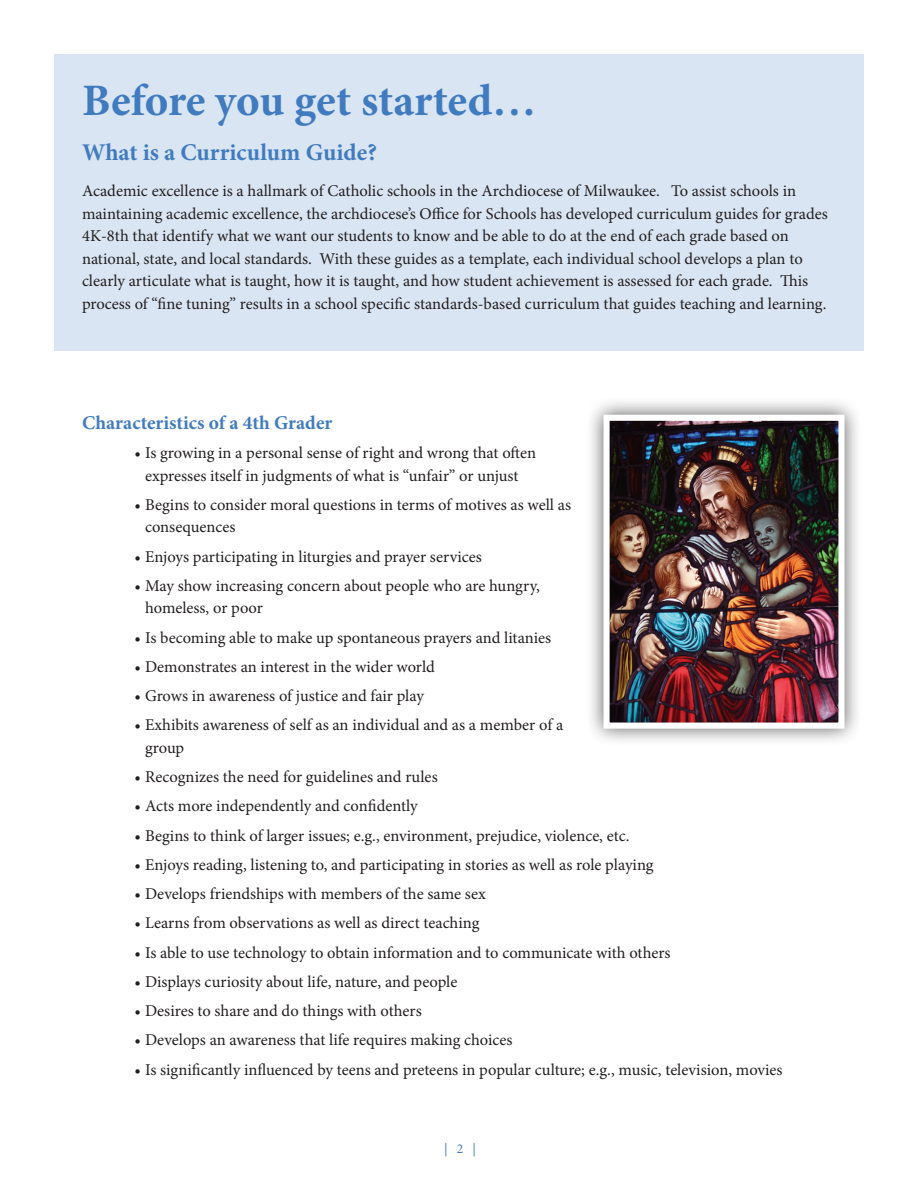
<style>
.page{position:relative;width:918px;height:1188px;background:#fff}
.page>*{position:absolute;margin:0;border:0;box-sizing:border-box;transform-origin:0 0}
.t1{font:700 45px "Minion Pro";letter-spacing:-.005em;color:#417bbf}
.t2{font:700 24px "Minion Pro";color:#417bbf}
.t3{font:700 19.5px "Minion Pro";color:#417bbf}
.t4{font:16.5px/22.5px "Minion Pro";color:#231f20}
.t5{font:13.5px "Minion Pro";color:#417bbf}
</style>
<div class="page">
<div style="left:54px;top:54px;width:810px;height:297px;background:#d9e5f2"></div>
<div style="left:586px;top:397px;width:277px;height:350px;background:#231f20;opacity:.75"></div>
<img style="left:611px;top:422px;width:227px;height:300px">
<div style="left:604px;top:415px;width:241px;height:314px;border:6px solid #fff"></div>
<p class="t1" style="left:82px;top:69px;width:456px">Before you get started…</p>
<p class="t2" style="left:82px;top:136px;width:296px">What is a Curriculum Guide?</p>
<p class="t4" style="left:82px;top:180px;width:747px">Academic excellence is a hallmark of Catholic schools in the Archdiocese of Milwaukee. To assist schools in maintaining academic excellence, the archdiocese’s Office for Schools has developed curriculum guides for grades 4K-8th that identify what we want our students to know and be able to do at the end of each grade based on national, state, and local standards. With these guides as a template, each individual school develops a plan to clearly articulate what is taught, how it is taught, and how student achievement is assessed for each grade. This process of “fine tuning” results in a school specific standards-based curriculum that guides teaching and learning.</p>
<p class="t3" style="left:82px;top:409px;width:252px">Characteristics of a 4th Grader</p>
<p class="t4" style="left:135px;top:442px;width:403px;text-align:center">• Is growing in a personal sense of right and wrong that often expresses itself in judgments of what is “unfair” or unjust</p>
<p class="t4" style="left:145px;top:493px;width:428px;text-indent:-10px">• Begins to consider moral questions in terms of motives as well as consequences</p>
<p class="t4" style="left:135px;top:545px;width:349px">• Enjoys participating in liturgies and prayer services</p>
<p class="t4" style="left:145px;top:574px;width:396px;text-indent:-10px">• May show increasing concern about people who are hungry, homeless, or poor</p>
<p class="t4" style="left:135px;top:626px;width:418px">• Is becoming able to make up spontaneous prayers and litanies</p>
<p class="t4" style="left:135px;top:655px;width:302px">• Demonstrates an interest in the wider world</p>
<p class="t4" style="left:135px;top:685px;width:291px">• Grows in awareness of justice and fair play</p>
<p class="t4" style="left:145px;top:714px;width:420px;text-indent:-10px">• Exhibits awareness of self as an individual and as a member of a group</p>
<p class="t4" style="left:135px;top:766px;width:305px">• Recognizes the need for guidelines and rules</p>
<p class="t4" style="left:135px;top:795px;width:285px">• Acts more independently and confidently</p>
<p class="t4" style="left:135px;top:824px;width:496px">• Begins to think of larger issues; e.g., environment, prejudice, violence, etc.</p>
<p class="t4" style="left:135px;top:853px;width:521px">• Enjoys reading, listening to, and participating in stories as well as role playing</p>
<p class="t4" style="left:135px;top:883px;width:353px">• Develops friendships with members of the same sex</p>
<p class="t4" style="left:135px;top:912px;width:346px">• Learns from observations as well as direct teaching</p>
<p class="t4" style="left:135px;top:941px;width:538px">• Is able to use technology to obtain information and to communicate with others</p>
<p class="t4" style="left:135px;top:970px;width:324px">• Displays curiosity about life, nature, and people</p>
<p class="t4" style="left:135px;top:1000px;width:289px">• Desires to share and do things with others</p>
<p class="t4" style="left:135px;top:1029px;width:380px">• Develops an awareness that life requires making choices</p>
<p class="t4" style="left:135px;top:1058px;width:650px">• Is significantly influenced by teens and preteens in popular culture; e.g., music, television, movies</p>
<p class="t5" style="left:444px;top:1140px;width:33px">| 2 |</p>
</div>
